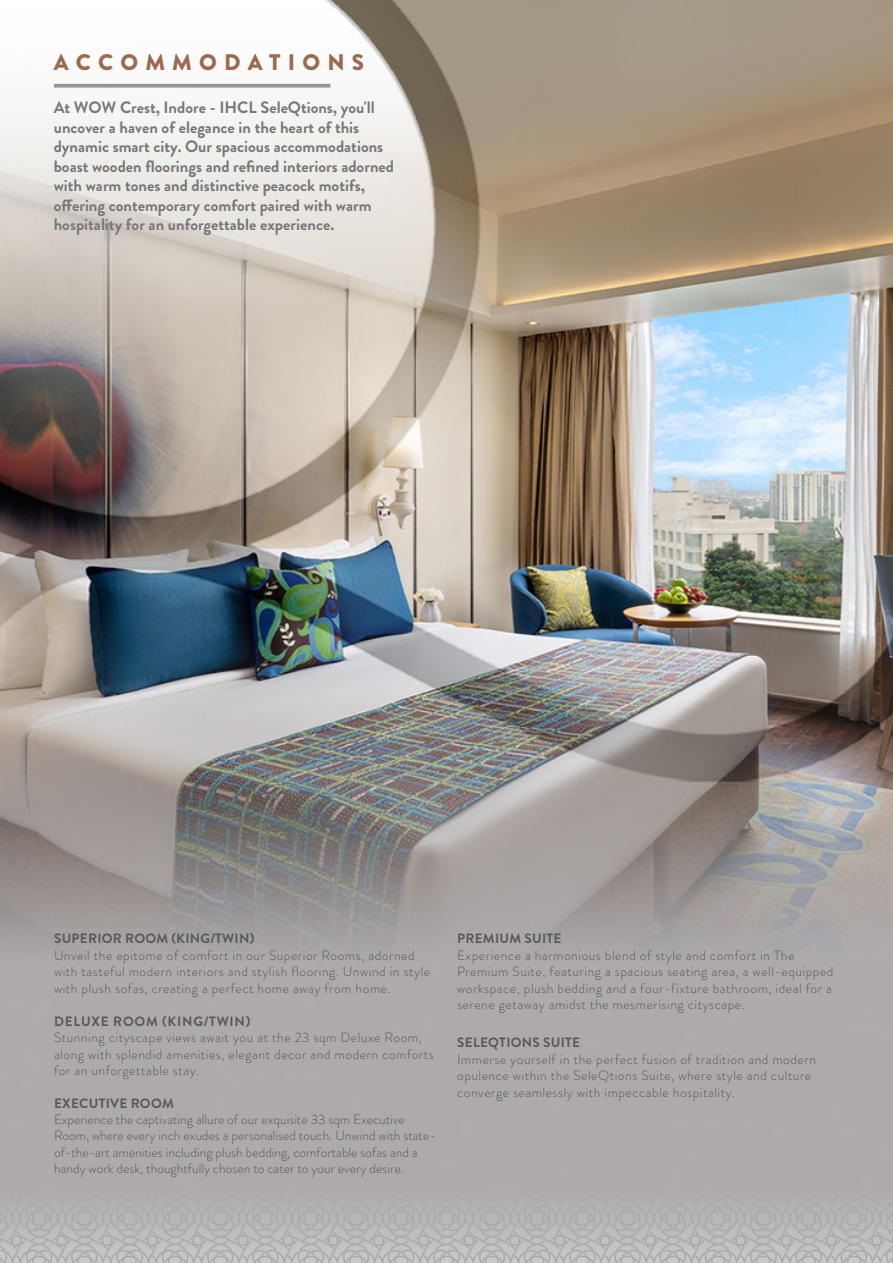
<style>
.page{position:relative;width:893px;height:1263px;background:#fff}
.page>*{position:absolute;margin:0;border:0;box-sizing:border-box;transform-origin:0 0}
.t1{font:900 22.5px "Brandon Grotesque";letter-spacing:.32em;color:#9b694d}
.t2{font:700 16.5px/19.5px "Brandon Grotesque";color:#76787b}
.t3{font:300 13.5px/16.5px "Brandon Grotesque";letter-spacing:.04em;color:#57585a}
.t4{font:300 13.5px/16.4px "Brandon Grotesque";color:#57585a}
.t5{font:700 13.5px "Brandon Grotesque";letter-spacing:.02em;color:#57585a}
.t6{font:700 13.5px "Brandon Grotesque";letter-spacing:.06em;color:#57585a}
</style>
<div class="page">
<img style="left:0;top:0;width:892px;height:1173px">
<svg style="left:0;top:1173px;width:893px;height:90px"></svg>
<svg style="left:54px;top:84px;width:276px;height:4px"></svg>
<p class="t1" style="left:54px;top:46px;width:312px">ACCOMMODATIONS</p>
<p class="t2" style="left:54px;top:98px;width:342px">At WOW Crest, Indore - IHCL SeleQtions, you'll uncover a haven of elegance in the heart of this dynamic smart city. Our spacious accommodations boast wooden floorings and refined interiors adorned with warm tones and distinctive peacock motifs, offering contemporary comfort paired with warm hospitality for an unforgettable experience.</p>
<p class="t5" style="left:54px;top:929px;width:202px">SUPERIOR ROOM (KING/TWIN)</p>
<p class="t3" style="left:54px;top:947px;width:378px">Unveil the epitome of comfort in our Superior Rooms, adorned with tasteful modern interiors and stylish flooring. Unwind in style with plush sofas, creating a perfect home away from home.</p>
<p class="t6" style="left:54px;top:1012px;width:198px">DELUXE ROOM (KING/TWIN)</p>
<p class="t3" style="left:54px;top:1029px;width:381px">Stunning cityscape views await you at the 23 sqm Deluxe Room, along with splendid amenities, elegant decor and modern comforts for an unforgettable stay.</p>
<p class="t5" style="left:54px;top:1094px;width:121px">EXECUTIVE ROOM</p>
<p class="t4" style="left:54px;top:1111px;width:383px">Experience the captivating allure of our exquisite 33 sqm Executive Room, where every inch exudes a personalised touch. Unwind with state&shy;of-the-art amenities including plush bedding, comfortable sofas and a handy work desk, thoughtfully chosen to cater to your every desire.</p>
<p class="t5" style="left:457px;top:929px;width:106px">PREMIUM SUITE</p>
<p class="t3" style="left:457px;top:947px;width:378px">Experience a harmonious blend of style and comfort in The Premium Suite, featuring a spacious seating area, a well-equipped workspace, plush bedding and a four-fixture bathroom, ideal for a serene getaway amidst the mesmerising cityscape.</p>
<p class="t5" style="left:457px;top:1033px;width:124px">SELEQTIONS SUITE</p>
<p class="t3" style="left:457px;top:1051px;width:360px">Immerse yourself in the perfect fusion of tradition and modern opulence within the SeleQtions Suite, where style and culture converge seamlessly with impeccable hospitality.</p>
</div>
